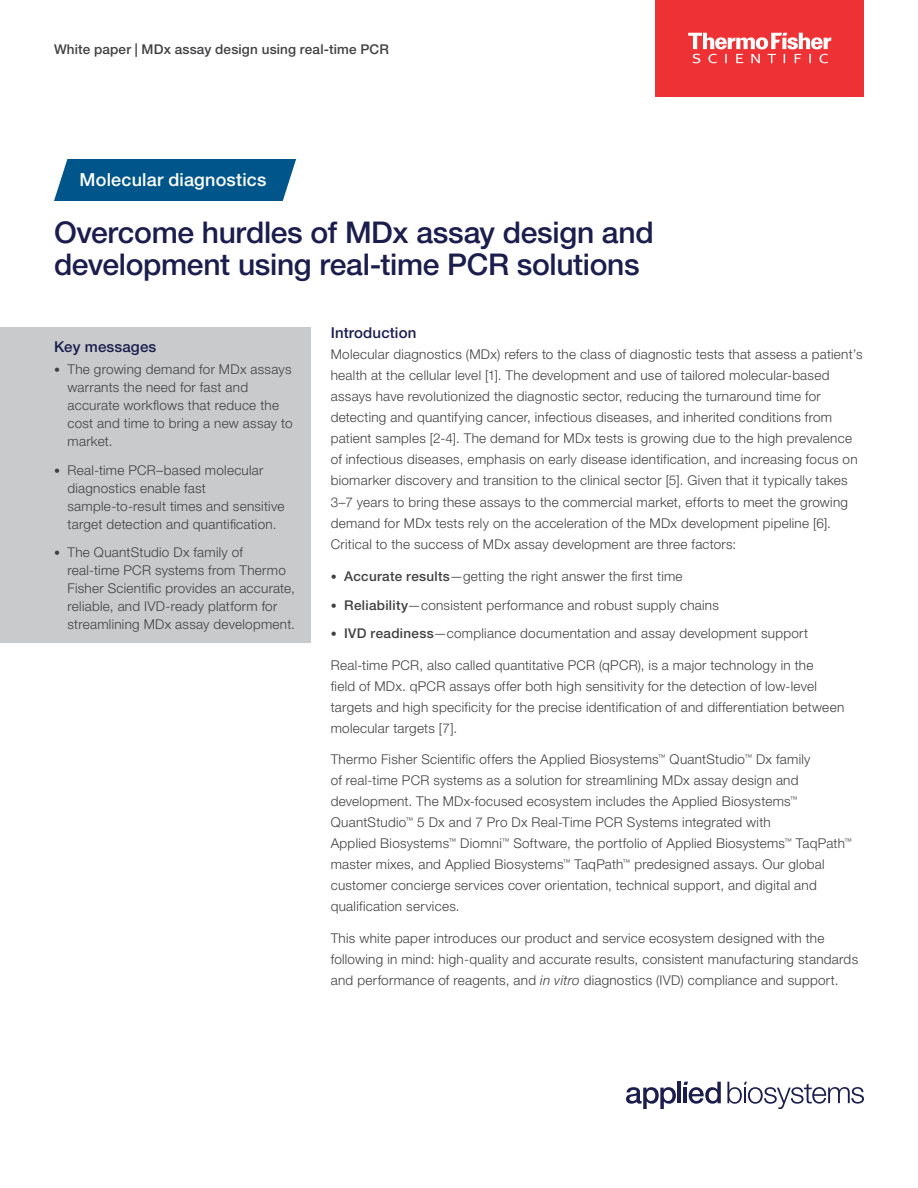
<style>
.page{position:relative;width:918px;height:1188px;background:#fff}
.page>*{position:absolute;margin:0;border:0;box-sizing:border-box;transform-origin:0 0}
.t1{font:500 30px/31.5px "Helvetica Neue LTW1 G";letter-spacing:-.01em;color:#1b1e4d}
.t2{font:500 18px "Helvetica Neue LTW1 G";letter-spacing:.01em;color:#fff}
.t3{font:500 15px "Helvetica Neue LTW1 G";letter-spacing:.01em;color:#1b1e4d}
.t4{font:300 13.5px/21px "Helvetica Neue LTW1 G";letter-spacing:.02em;color:#414042}
.t5{font:500 13.5px "Helvetica Neue LTW1 G";letter-spacing:.015em;color:#414042}
.s1{font-size:12px}
.s2{font-weight:500}
.s3{font-style:italic}
</style>
<div class="page">
<div style="left:54px;top:159px;width:242px;height:42px;background:#00558a"></div>
<div style="left:656px;top:0;width:208px;height:96px;background:#ee3134"></div>
<svg style="left:688px;top:33px;width:143px;height:30px"></svg>
<div style="left:0;top:328px;width:310px;height:315px;background:#c9cacc"></div>
<svg style="left:727px;top:1082px;width:137px;height:27px"></svg>
<svg style="left:626px;top:1087px;width:50px;height:22px"></svg>
<hr style="left:677px;top:1082px;width:4px;height:21px;background:#1b1e4d">
<svg style="left:684px;top:1082px;width:37px;height:22px"></svg>
<p class="t5" style="left:54px;top:41px;width:336px">White paper | MDx assay design using real-time PCR</p>
<h2 class="t2" style="left:80px;top:169px;width:188px">Molecular diagnostics</h2>
<h1 class="t1" style="left:54px;top:217px;width:601px">Overcome hurdles of MDx assay design and development using real-time PCR solutions</h1>
<p class="t3" style="left:54px;top:338px;width:104px">Key messages</p>
<p class="t4" style="left:68px;top:361px;width:227px;line-height:18px;text-indent:-14px"><span class="s1">•</span> The growing demand for MDx assays warrants the need for fast and accurate workflows that reduce the cost and time to bring a new assay to market.</p>
<p class="t4" style="left:68px;top:461px;width:218px;line-height:18px;text-indent:-14px"><span class="s1">•</span> Real-time PCR–based molecular diagnostics enable fast sample-to-result times and sensitive target detection and quantification.</p>
<p class="t4" style="left:68px;top:544px;width:229px;line-height:18px;text-indent:-14px"><span class="s1">•</span> The QuantStudio Dx family of real-time PCR systems from Thermo Fisher Scientific provides an accurate, reliable, and IVD-ready platform for streamlining MDx assay development.</p>
<p class="t3" style="left:331px;top:324px;width:87px">Introduction</p>
<p class="t4" style="left:331px;top:344px;width:533px">Molecular diagnostics (MDx) refers to the class of diagnostic tests that assess a patient’s health at the cellular level [1]. The development and use of tailored molecular-based assays have revolutionized the diagnostic sector, reducing the turnaround time for detecting and quantifying cancer, infectious diseases, and inherited conditions from patient samples [2-4]. The demand for MDx tests is growing due to the high prevalence of infectious diseases, emphasis on early disease identification, and increasing focus on biomarker discovery and transition to the clinical sector [5]. Given that it typically takes 3–7 years to bring these assays to the commercial market, efforts to meet the growing demand for MDx tests rely on the acceleration of the MDx development pipeline [6].<br>Critical to the success of MDx assay development are three factors:</p>
<p class="t4" style="left:331px;top:566px;width:353px"><span class="s1">•</span> <span class="s2">Accurate results</span>—getting the right answer the first time</p>
<p class="t4" style="left:331px;top:595px;width:390px"><span class="s1">•</span> <span class="s2">Reliability</span>—consistent performance and robust supply chains</p>
<p class="t4" style="left:331px;top:623px;width:479px"><span class="s1">•</span> <span class="s2">IVD readiness</span>—compliance documentation and assay development support</p>
<p class="t4" style="left:331px;top:655px;width:515px">Real-time PCR, also called quantitative PCR (qPCR), is a major technology in the<br>field of MDx. qPCR assays offer both high sensitivity for the detection of low-level targets and high specificity for the precise identification of and differentiation between molecular targets [7].</p>
<p class="t4" style="left:331px;top:749px;width:523px">Thermo Fisher Scientific offers the Applied Biosystems<sup>™</sup> QuantStudio<sup>™</sup> Dx family<br>of real-time PCR systems as a solution for streamlining MDx assay design and development. The MDx-focused ecosystem includes the Applied Biosystems<sup>™ </sup>QuantStudio<sup>™</sup> 5 Dx and 7 Pro Dx Real-Time PCR Systems integrated with<br>Applied Biosystems<sup>™</sup> Diomni<sup>™</sup> Software, the portfolio of Applied Biosystems<sup>™</sup> TaqPath<sup>™ </sup>master mixes, and Applied Biosystems<sup>™</sup> TaqPath<sup>™</sup> predesigned assays. Our global customer concierge services cover orientation, technical support, and digital and qualification services.</p>
<p class="t4" style="left:331px;top:928px;width:529px">This white paper introduces our product and service ecosystem designed with the following in mind: high-quality and accurate results, consistent manufacturing standards and performance of reagents, and <span class="s3">in vitro</span> diagnostics (IVD) compliance and support.</p>
</div>
